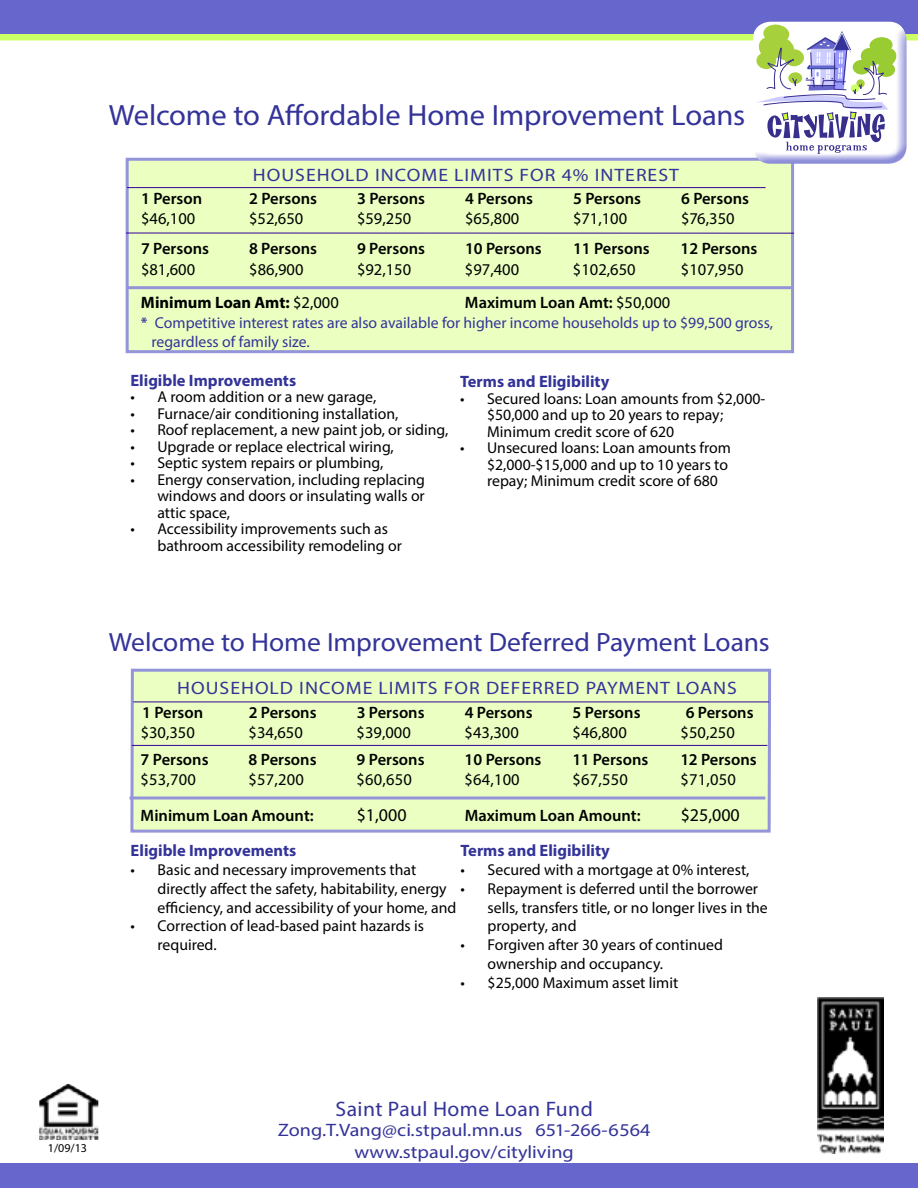
<style>
.page{position:relative;width:918px;height:1188px;background:#fff}
.page>*{position:absolute;margin:0;border:0;box-sizing:border-box;transform-origin:0 0}
.t1{font:29.4px "Myriad Pro";letter-spacing:-.005em;color:#339;scale:1.04 1}
.t2{font:26.4px "Myriad Pro";letter-spacing:-.005em;color:#339;scale:1.04 1}
.t3{font:21px "Myriad Pro";letter-spacing:.02em;color:#339}
.t4{font:18px "Myriad Pro";letter-spacing:.05em;color:#339;scale:1.1 1}
.t5{font:18px/22.5px "Myriad Pro";color:#339;text-align:center;scale:1.12 1}
.t6{font:18px "Myriad Pro";color:#000}
.t7{font:600 16.5px "Myriad Pro";color:#000}
.t8{font:16.5px "Myriad Pro";color:#000}
.t9{font:700 16.5px "Myriad Pro";color:#339}
.t10{font:700 16.5px "Myriad Pro";color:#000}
.t11{font:15.75px/16.5px "Myriad Pro";color:#000}
.t12{font:15.75px/19.5px "Myriad Pro";color:#339}
.t13{font:12px "Myriad Pro";color:#000}
.s1{font-weight:400}
.s2{font-weight:700;font-stretch:condensed}
</style>
<div class="page">
<div style="left:0;top:21px;width:918px;height:19px;background:#cf6"></div>
<img style="left:818px;top:998px;width:66px;height:155px">
<img style="left:39px;top:1084px;width:59px;height:56px">
<svg style="left:105px;top:40px;width:382px;height:123px"></svg>
<svg style="left:498px;top:157px;width:244px;height:1px"></svg>
<svg style="left:130px;top:668px;width:642px;height:165px"></svg>
<hr style="left:133px;top:702px;width:636px;height:1px;background:#309">
<hr style="left:132px;top:745px;width:635px;height:1px;background:#309">
<div style="left:126px;top:158px;width:668px;height:195px;background:#eaffc0;border:3px solid #9494db"></div>
<hr style="left:127px;top:286px;width:664px;height:3px;background:#9494db">
<hr style="left:127px;top:187px;width:639px;height:1px;background:#309">
<hr style="left:126px;top:233px;width:668px;height:1px;background:#309">
<div style="left:0;top:0;width:918px;height:34px;background:#66c"></div>
<div style="left:742px;top:10px;width:170px;height:152px;background:#fff;opacity:.75"></div>
<div style="left:747px;top:23px;width:171px;height:143px;background:#66c;opacity:.75"></div>
<svg style="left:755px;top:24px;width:142px;height:130px"></svg>
<div style="left:0;top:1163px;width:918px;height:25px;background:#66c"></div>
<svg style="left:129px;top:796px;width:636px;height:4px;fill:#9494db"></svg>
<h1 class="t1" style="left:109px;top:97px;width:614px">Welcome to Affordable Home Improvement Loans</h1>
<p class="t4" style="left:253px;top:164px;width:389px">HOUSEHOLD INCOME LIMITS FOR 4% INTEREST</p>
<p class="t7" style="left:141px;top:188px;width:63px">1 Person</p>
<p class="t7" style="left:249px;top:188px;width:69px">2 Persons</p>
<p class="t7" style="left:357px;top:188px;width:69px">3 Persons</p>
<p class="t7" style="left:465px;top:188px;width:69px">4 Persons</p>
<p class="t7" style="left:573px;top:188px;width:69px">5 Persons</p>
<p class="t7" style="left:681px;top:188px;width:69px">6 Persons</p>
<p class="t8" style="left:141px;top:208px;width:56px">$46,100</p>
<p class="t8" style="left:249px;top:208px;width:56px">$52,650</p>
<p class="t8" style="left:357px;top:208px;width:56px">$59,250</p>
<p class="t8" style="left:465px;top:208px;width:56px">$65,800</p>
<p class="t8" style="left:573px;top:208px;width:56px">$71,100</p>
<p class="t8" style="left:681px;top:208px;width:55px">$76,350</p>
<p class="t7" style="left:141px;top:238px;width:69px">7 Persons</p>
<p class="t7" style="left:249px;top:238px;width:69px">8 Persons</p>
<p class="t7" style="left:357px;top:238px;width:69px">9 Persons</p>
<p class="t7" style="left:465px;top:238px;width:78px">10 Persons</p>
<p class="t7" style="left:573px;top:238px;width:78px">11 Persons</p>
<p class="t7" style="left:681px;top:238px;width:78px">12 Persons</p>
<p class="t8" style="left:141px;top:259px;width:56px">$81,600</p>
<p class="t8" style="left:249px;top:259px;width:56px">$86,900</p>
<p class="t8" style="left:357px;top:259px;width:56px">$92,150</p>
<p class="t8" style="left:465px;top:259px;width:56px">$97,400</p>
<p class="t8" style="left:573px;top:259px;width:64px">$102,650</p>
<p class="t8" style="left:681px;top:259px;width:64px">$107,950</p>
<p class="t10" style="left:141px;top:292px;width:199px">Minimum Loan Amt: <span class="s1">$2,000</span></p>
<p class="t7" style="left:465px;top:292px;width:207px">Maximum Loan Amt: <span class="s1">$50,000</span></p>
<p class="t12" style="left:152px;top:312px;width:623px;text-indent:-11px"><span class="s2">*</span> Competitive interest rates are also available for higher income households up to $99,500 gross, regardless of family size.</p>
<p class="t9" style="left:460px;top:371px;width:151px">Terms and Eligibility</p>
<p class="t11" style="left:487px;top:390px;width:280px;text-indent:-27px">• Secured loans: Loan amounts from $2,000- $50,000 and up to 20 years to repay;<br>Minimum credit score of 620</p>
<p class="t11" style="left:487px;top:440px;width:245px;text-indent:-27px">• Unsecured loans: Loan amounts from $2,000-$15,000 and up to 10 years to repay; Minimum credit score of 680</p>
<p class="t9" style="left:130px;top:370px;width:167px">Eligible Improvements</p>
<p class="t11" style="left:130px;top:389px;width:247px">• A room addition or a new garage,</p>
<p class="t11" style="left:130px;top:405px;width:270px">• Furnace/air conditioning installation,</p>
<p class="t11" style="left:130px;top:422px;width:320px">• Roof replacement, a new paint job, or siding,</p>
<p class="t11" style="left:130px;top:438px;width:265px">• Upgrade or replace electrical wiring,</p>
<p class="t11" style="left:130px;top:455px;width:254px">• Septic system repairs or plumbing,</p>
<p class="t11" style="left:157px;top:471px;width:269px;text-align:justify;text-indent:-27px">• Energy conservation, including replacing windows and doors or insulating walls or attic space,</p>
<p class="t11" style="left:157px;top:521px;width:246px;text-indent:-27px">• Accessibility improvements such as bathroom accessibility remodeling or</p>
<h2 class="t2" style="left:109px;top:626px;width:637px">Welcome to Home Improvement Deferred Payment Loans</h2>
<p class="t4" style="left:177px;top:677px;width:510px">HOUSEHOLD INCOME LIMITS FOR DEFERRED PAYMENT LOANS</p>
<p class="t7" style="left:142px;top:702px;width:63px">1 Person</p>
<p class="t7" style="left:249px;top:702px;width:69px">2 Persons</p>
<p class="t7" style="left:357px;top:702px;width:69px">3 Persons</p>
<p class="t7" style="left:465px;top:702px;width:69px">4 Persons</p>
<p class="t7" style="left:573px;top:702px;width:69px">5 Persons</p>
<p class="t7" style="left:686px;top:702px;width:69px">6 Persons</p>
<p class="t8" style="left:141px;top:722px;width:56px">$30,350</p>
<p class="t8" style="left:249px;top:722px;width:56px">$34,650</p>
<p class="t8" style="left:357px;top:722px;width:56px">$39,000</p>
<p class="t8" style="left:465px;top:722px;width:56px">$43,300</p>
<p class="t8" style="left:573px;top:722px;width:56px">$46,800</p>
<p class="t8" style="left:681px;top:722px;width:56px">$50,250</p>
<p class="t7" style="left:141px;top:749px;width:69px">7 Persons</p>
<p class="t7" style="left:249px;top:749px;width:69px">8 Persons</p>
<p class="t7" style="left:357px;top:749px;width:69px">9 Persons</p>
<p class="t7" style="left:465px;top:749px;width:78px">10 Persons</p>
<p class="t7" style="left:573px;top:749px;width:77px">11 Persons</p>
<p class="t7" style="left:681px;top:749px;width:78px">12 Persons</p>
<p class="t8" style="left:141px;top:769px;width:57px">$53,700</p>
<p class="t8" style="left:249px;top:769px;width:57px">$57,200</p>
<p class="t8" style="left:357px;top:769px;width:57px">$60,650</p>
<p class="t8" style="left:465px;top:769px;width:57px">$64,100</p>
<p class="t8" style="left:573px;top:769px;width:57px">$67,550</p>
<p class="t8" style="left:681px;top:769px;width:57px">$71,050</p>
<p class="t7" style="left:141px;top:805px;width:175px">Minimum Loan Amount:</p>
<p class="t6" style="left:357px;top:804px;width:51px">$1,000</p>
<p class="t7" style="left:465px;top:805px;width:177px">Maximum Loan Amount:</p>
<p class="t6" style="left:681px;top:804px;width:61px">$25,000</p>
<p class="t9" style="left:131px;top:840px;width:167px">Eligible Improvements</p>
<p class="t11" style="left:158px;top:860px;width:300px;line-height:18.9px;text-indent:-27px">• Basic and necessary improvements that directly affect the safety, habitability, energy efficiency, and accessibility of your home, and</p>
<p class="t11" style="left:158px;top:916px;width:268px;line-height:18.9px;text-indent:-27px">• Correction of lead-based paint hazards is required.</p>
<p class="t9" style="left:461px;top:840px;width:151px">Terms and Eligibility</p>
<p class="t11" style="left:461px;top:861px;width:290px">• Secured with a mortgage at 0% interest,</p>
<p class="t11" style="left:488px;top:879px;width:282px;line-height:18.9px;text-indent:-27px">• Repayment is deferred until the borrower sells, transfers title, or no longer lives in the property, and</p>
<p class="t11" style="left:488px;top:935px;width:237px;line-height:18.9px;text-indent:-27px">• Forgiven after 30 years of continued ownership and occupancy.</p>
<p class="t11" style="left:461px;top:974px;width:219px">• $25,000 Maximum asset limit</p>
<p class="t13" style="left:48px;top:1141px;width:41px">1/09/13</p>
<h3 class="t3" style="left:336px;top:1096px;width:259px">Saint Paul Home Loan Fund</h3>
<p class="t5" style="left:278px;top:1118px;width:334px">Zong.T.Vang@ci.stpaul.mn.us 651-266-6564 www.stpaul.gov/cityliving</p>
</div>
